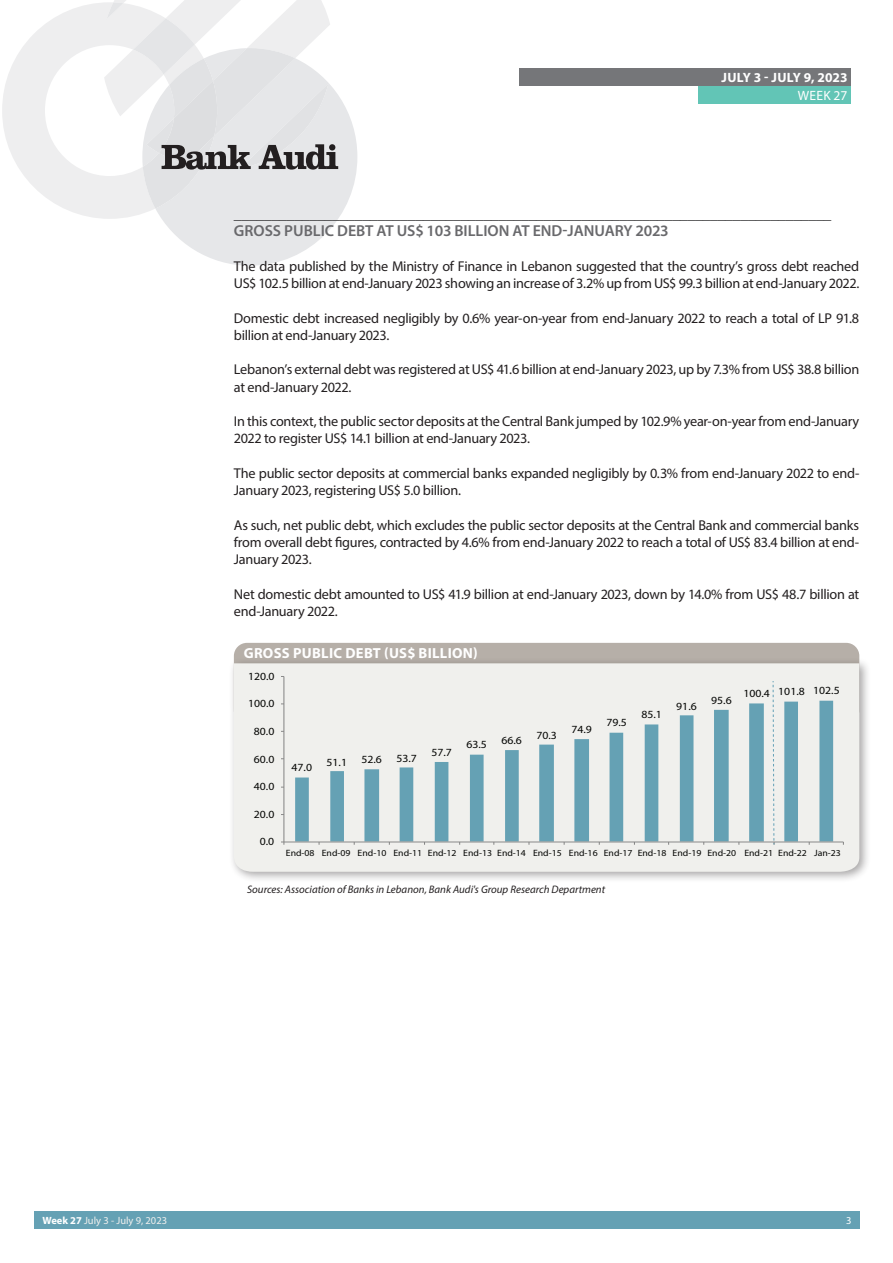
<style>
.page{position:relative;width:893px;height:1263px;background:#fff}
.page>*{position:absolute;margin:0;border:0;box-sizing:border-box;transform-origin:0 0}
.t1{font:600 15.9px "Myriad Pro";color:#69696c}
.t2{font:15.75px "Myriad Pro";color:#3e3e3f}
.t3{font:700 14.55px "Myriad Pro";letter-spacing:.02em;color:#fff}
.t4{font:14.25px/17.2px "Myriad Pro";letter-spacing:-.02em;color:#231f20}
.t5{font:700 13.5px "Myriad Pro";color:#fff}
.t6{font:13.5px "Myriad Pro";letter-spacing:.02em;color:#fff}
.t7{font:10.95px "Myriad Pro";color:#040503;scale:1.07 1}
.t8{font:italic 10.95px "Myriad Pro";color:#231f20}
.t9{font:10.5px "Myriad Pro";color:#f1f0ee}
.t10{font:10.5px "Myriad Pro";color:#fff}
.t11{font:9.15px "Myriad Pro";color:#040503;scale:1.07 1}
.s1{font-weight:700;color:#fff}
</style>
<div class="page">
<div style="left:519px;top:68px;width:331px;height:17px;background:#757679"></div>
<div style="left:34px;top:1212px;width:826px;height:17px;background:#65a1b4"></div>
<div style="left:698px;top:86px;width:152px;height:17px;background:#62c5b6"></div>
<svg style="left:162px;top:95px;width:195px;height:171px;fill:#e6e7e9"></svg>
<svg style="left:2px;top:0;width:336px;height:219px"></svg>
<div style="left:234px;top:643px;width:625px;height:80px;background:#b6afa8;border-radius:13px"></div>
<div style="left:228px;top:658px;width:643px;height:226px;background:#231f20;opacity:.4"></div>
<div style="left:234px;top:663px;width:625px;height:209px;background:#f0f0ed"></div>
<svg style="left:295px;top:701px;width:538px;height:140px;background:#c5d7db"></svg>
<hr style="left:284px;top:676px;width:1px;height:166px;background:#868686">
<hr style="left:284px;top:842px;width:559px;height:1px;background:#868686">
<svg style="left:281px;top:842px;width:4px;height:3px"></svg>
<svg style="left:772px;top:681px;width:3px;height:164px"></svg>
<p class="t5" style="left:722px;top:68px;width:127px">JULY 3 - JULY 9, 2023</p>
<p class="t6" style="left:798px;top:87px;width:51px">WEEK 27</p>
<p class="t2" style="left:234px;top:204px;width:599px">_______________________________________________________________________________</p>
<p class="t1" style="left:234px;top:221px;width:436px">GROSS PUBLIC DEBT AT US$ 103 BILLION AT END-JANUARY 2023</p>
<p class="t4" style="left:234px;top:257px;width:627px">The data published by the Ministry of Finance in Lebanon suggested that the country’s gross debt reached<br>US$ 102.5 billion at end-January 2023 showing an increase of 3.2% up from US$ 99.3 billion at end-January 2022.</p>
<p class="t4" style="left:234px;top:309px;width:627px">Domestic debt increased negligibly by 0.6% year-on-year from end-January 2022 to reach a total of LP 91.8 billion at end-January 2023.</p>
<p class="t4" style="left:234px;top:361px;width:627px">Lebanon’s external debt was registered at US$ 41.6 billion at end-January 2023, up by 7.3% from US$ 38.8 billion at end-January 2022.</p>
<p class="t4" style="left:234px;top:412px;width:627px">In this context, the public sector deposits at the Central Bank jumped by 102.9% year-on-year from end-January<br>2022 to register US$ 14.1 billion at end-January 2023.</p>
<p class="t4" style="left:234px;top:464px;width:627px">The public sector deposits at commercial banks expanded negligibly by 0.3% from end-January 2022 to end-<br>January 2023, registering US$ 5.0 billion.</p>
<p class="t4" style="left:234px;top:516px;width:627px;text-align:justify">As such, net public debt, which excludes the public sector deposits at the Central Bank and commercial banks from overall debt figures, contracted by 4.6% from end-January 2022 to reach a total of US$ 83.4 billion at end-January 2023.</p>
<p class="t4" style="left:234px;top:585px;width:627px">Net domestic debt amounted to US$ 41.9 billion at end-January 2023, down by 14.0% from US$ 48.7 billion at end-January 2022.</p>
<p class="t3" style="left:244px;top:643px;width:236px">GROSS PUBLIC DEBT (US$ BILLION)</p>
<p class="t7" style="left:248px;top:669px;width:26px">120.0</p>
<p class="t7" style="left:248px;top:697px;width:26px">100.0</p>
<p class="t7" style="left:254px;top:725px;width:21px">80.0</p>
<p class="t7" style="left:254px;top:752px;width:21px">60.0</p>
<p class="t7" style="left:254px;top:780px;width:21px">40.0</p>
<p class="t7" style="left:254px;top:807px;width:21px">20.0</p>
<p class="t7" style="left:260px;top:835px;width:15px">0.0</p>
<p class="t7" style="left:292px;top:761px;width:21px">47.0</p>
<p class="t7" style="left:327px;top:755px;width:21px">51.1</p>
<p class="t7" style="left:362px;top:752px;width:21px">52.6</p>
<p class="t7" style="left:396px;top:751px;width:21px">53.7</p>
<p class="t7" style="left:431px;top:746px;width:21px">57.7</p>
<p class="t7" style="left:466px;top:738px;width:21px">63.5</p>
<p class="t7" style="left:501px;top:733px;width:21px">66.6</p>
<p class="t7" style="left:536px;top:729px;width:21px">70.3</p>
<p class="t7" style="left:571px;top:722px;width:21px">74.9</p>
<p class="t7" style="left:606px;top:716px;width:21px">79.5</p>
<p class="t7" style="left:641px;top:708px;width:21px">85.1</p>
<p class="t7" style="left:676px;top:699px;width:21px">91.6</p>
<p class="t7" style="left:711px;top:694px;width:21px">95.6</p>
<p class="t7" style="left:743px;top:685px;width:92px">100.4 101.8 102.5</p>
<p class="t11" style="left:286px;top:847px;width:520px">End-08 End-09 End-10 End-11 End-12 End-13 End-14 End-15 End-16 End-17 End-18 End-19 End-20 End-21 End-22 Jan-23</p>
<p class="t8" style="left:247px;top:882px;width:360px">Sources: Association of Banks in Lebanon, Bank Audi's Group Research Department</p>
<p class="t9" style="left:43px;top:1214px;width:126px"><span class="s1">Week 27</span> July 3 - July 9, 2023</p>
<p class="t10" style="left:846px;top:1213px;width:7px">3</p>
</div>
